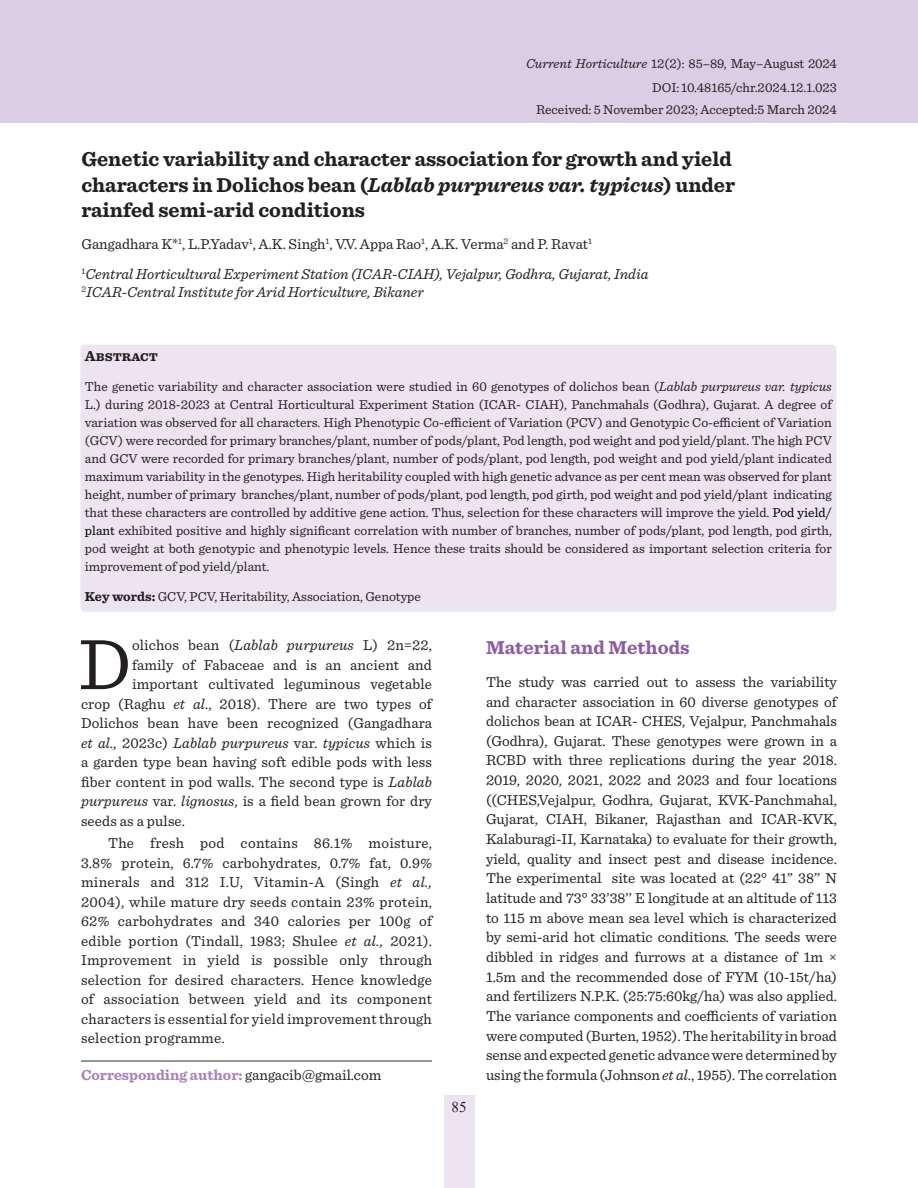
<style>
.page{position:relative;width:918px;height:1188px;background:#fff}
.page>*{position:absolute;margin:0;border:0;box-sizing:border-box;transform-origin:0 0}
.First_Para{font:74.7px "Sentinel Pro";color:#231f20}
.Article_Title{font:700 21px/25.5px "Sentinel Pro";color:#231f20}
.t1{font:700 19.5px "Sentinel Pro";color:#8c5ba6}
.Body_Text{font:15px/19.6px "Sentinel Pro";color:#231f20;text-align:justify}
.Body_Text_Indent{font:15px/19.5px "Sentinel Pro";letter-spacing:.02em;color:#231f20;text-align:justify}
.First_Para-2{font:15px "Sentinel Pro";letter-spacing:.01em;color:#231f20}
.Affilation{font:italic 15px "Sentinel Pro";color:#231f20}
.Author_Name{font:15px "Sentinel Pro";color:#231f20}
.First_Para-3{font:italic 15px "Sentinel Pro";letter-spacing:.01em;color:#231f20}
.Author_Name-2{font:700 15px "Sentinel Pro";color:#a881ba}
.Abstract_Head{font:700 15px "Sentinel Pro";color:#231f20}
.t2{font:15px "Times New Roman";color:#231f20}
.Abs_para{font:13.5px/18px "Sentinel Pro";color:#231f20;text-align:justify}
.Keywword{font:13.5px "Sentinel Pro";color:#231f20}
.s1{font-style:italic}
.s2{color:#000}
.s3{font-weight:700}
.s4{font-style:normal}
.s5{font-weight:400;color:#231f20}
</style>
<div class="page">
<div style="left:444px;top:1095px;width:30px;height:93px;background:#ece5f1"></div>
<div style="left:0;top:0;width:918px;height:123px;background:#dacee5"></div>
<div style="left:80px;top:345px;width:756px;height:267px;background:#ece5f1;border-radius:4px"></div>
<hr style="left:81px;top:1061px;width:351px;height:1px;background:#333">
<p class="Abs_para" style="left:526px;top:53px;width:312px"><span class="s1">Current Horticulture</span> 12(2): 85–89, May–August 2024</p>
<p class="Abs_para" style="left:652px;top:78px;width:186px">DOI: 10.48165/chr.2024.12.1.023</p>
<p class="Abs_para" style="left:536px;top:100px;width:302px">Received: 5 November 2023; Accepted:5 March 2024</p>
<p class="Article_Title" style="left:81px;top:146px;width:655px">Genetic variability and character association for growth and yield characters in Dolichos bean (<span class="s1">Lablab purpureus var. typicus</span>) under rainfed semi-arid conditions</p>
<p class="Author_Name" style="left:81px;top:233px;width:512px">Gangadhara K*<sup>1</sup>, L.P.Yadav<sup>1</sup>, A.K. Singh<sup>1</sup>, V.V. Appa Rao<sup>1</sup>, A.K. Verma<sup>2</sup> and P. Ravat<sup>1</sup></p>
<p class="Affilation" style="left:81px;top:262px;width:569px"><sup>1</sup>Central Horticultural Experiment Station (ICAR-CIAH), Vejalpur, Godhra, Gujarat, India</p>
<p class="Affilation" style="left:81px;top:280px;width:344px"><sup>2</sup>ICAR-Central Institute for Arid Horticulture, Bikaner</p>
<p class="Abstract_Head" style="left:85px;top:345px;width:75px">Abstract</p>
<p class="Abs_para" style="left:85px;top:377px;width:749px">The genetic variability and character association were studied in 60 genotypes of dolichos bean (<span class="s1">Lablab purpureus var. typicus </span>L.) during 2018-2023 at Central Horticultural Experiment Station (ICAR- CIAH), Panchmahals (Godhra), Gujarat. A degree of variation was observed for all characters. High Phenotypic Co-efficient of Variation (PCV) and Genotypic Co-efficient of Variation (GCV) were recorded for primary branches/plant, number of pods/plant, Pod length, pod weight and pod yield/plant. The high PCV and GCV were recorded for primary branches/plant, number of pods/plant, pod length, pod weight and pod yield/plant indicated maximum variability in the genotypes. High heritability coupled with high genetic advance as per cent mean was observed for plant height, number of primary branches/plant, number of pods/plant, pod length, pod girth, pod weight and pod yield/plant indicating that these characters are controlled by additive gene action. Thus, selection for these characters will improve the yield. <span class="s2">Pod yield/ plant</span> exhibited positive and highly significant correlation with number of branches, number of pods/plant, pod length, pod girth, pod weight at both genotypic and phenotypic levels. Hence these traits should be considered as important selection criteria for improvement of pod yield/plant.</p>
<p class="Keywword" style="left:85px;top:587px;width:338px"><span class="s3">Key words:</span> GCV, PCV, Heritability, Association, Genotype</p>
<p class="First_Para" style="left:79px;top:610px;width:54px">D</p>
<p class="First_Para-2" style="left:132px;top:634px;width:301px">olichos bean (<span class="s1">Lablab purpureus</span> L) 2n=22,</p>
<p class="First_Para-2" style="left:132px;top:654px;width:301px">family of Fabaceae and is an ancient and</p>
<p class="First_Para-2" style="left:132px;top:673px;width:301px">important cultivated leguminous vegetable</p>
<p class="First_Para-2" style="left:81px;top:693px;width:352px">crop (Raghu <span class="s1">et al</span>., 2018). There are two types of</p>
<p class="First_Para-2" style="left:81px;top:712px;width:352px">Dolichos bean have been recognized (Gangadhara</p>
<p class="First_Para-3" style="left:81px;top:731px;width:352px">et al., <span class="s4">2023c)</span> Lablab purpureus <span class="s4">var.</span> typicus <span class="s4">which is</span></p>
<p class="First_Para-2" style="left:81px;top:751px;width:353px">a garden type bean having soft edible pods with less</p>
<p class="First_Para-2" style="left:81px;top:771px;width:353px">fiber content in pod walls. The second type is <span class="s1">Lablab</span></p>
<p class="First_Para-2" style="left:81px;top:790px;width:353px"><span class="s1">purpureus</span> var. <span class="s1">lignosus</span>, is a field bean grown for dry</p>
<p class="First_Para-2" style="left:81px;top:810px;width:106px">seeds as a pulse.</p>
<p class="Body_Text_Indent" style="left:81px;top:833px;width:353px;text-indent:27px">The fresh pod contains 86.1% moisture, 3.8% protein, 6.7% carbohydrates, 0.7% fat, 0.9% minerals and 312 I.U, Vitamin-A (Singh <span class="s1">et al., </span>2004), while mature dry seeds contain 23% protein, 62% carbohydrates and 340 calories per 100g of edible portion (Tindall, 1983; Shulee <span class="s1">et al.,</span> 2021).<br>Improvement in yield is possible only through selection for desired characters. Hence knowledge of association between yield and its component characters is essential for yield improvement through selection programme.</p>
<p class="Author_Name-2" style="left:81px;top:1064px;width:302px">Corresponding author: <span class="s5">gangacib@gmail.com</span></p>
<p class="t2" style="left:452px;top:1097px;width:16px">85</p>
<h1 class="t1" style="left:486px;top:632px;width:205px">Material and Methods</h1>
<p class="Body_Text" style="left:486px;top:671px;width:353px">The study was carried out to assess the variability and character association in 60 diverse genotypes of dolichos bean at ICAR- CHES, Vejalpur, Panchmahals (Godhra), Gujarat. These genotypes were grown in a RCBD with three replications during the year 2018.<br>2019, 2020, 2021, 2022 and 2023 and four locations ((CHES,Vejalpur, Godhra, Gujarat, KVK-Panchmahal, Gujarat, CIAH, Bikaner, Rajasthan and ICAR-KVK, Kalaburagi-II, Karnataka) to evaluate for their growth, yield, quality and insect pest and disease incidence.<br>The experimental site was located at (22° 41” 38’’ N latitude and 73° 33’38’’ E longitude at an altitude of 113 to 115 m above mean sea level which is characterized by semi-arid hot climatic conditions. The seeds were dibbled in ridges and furrows at a distance of 1m × 1.5m and the recommended dose of FYM (10-15t/ha) and fertilizers N.P.K. (25:75:60kg/ha) was also applied.<br>The variance components and coefficients of variation were computed (Burten, 1952). The heritability in broad sense and expected genetic advance were determined by using the formula (Johnson <span class="s1">et al</span>., 1955). The correlation</p>
</div>
